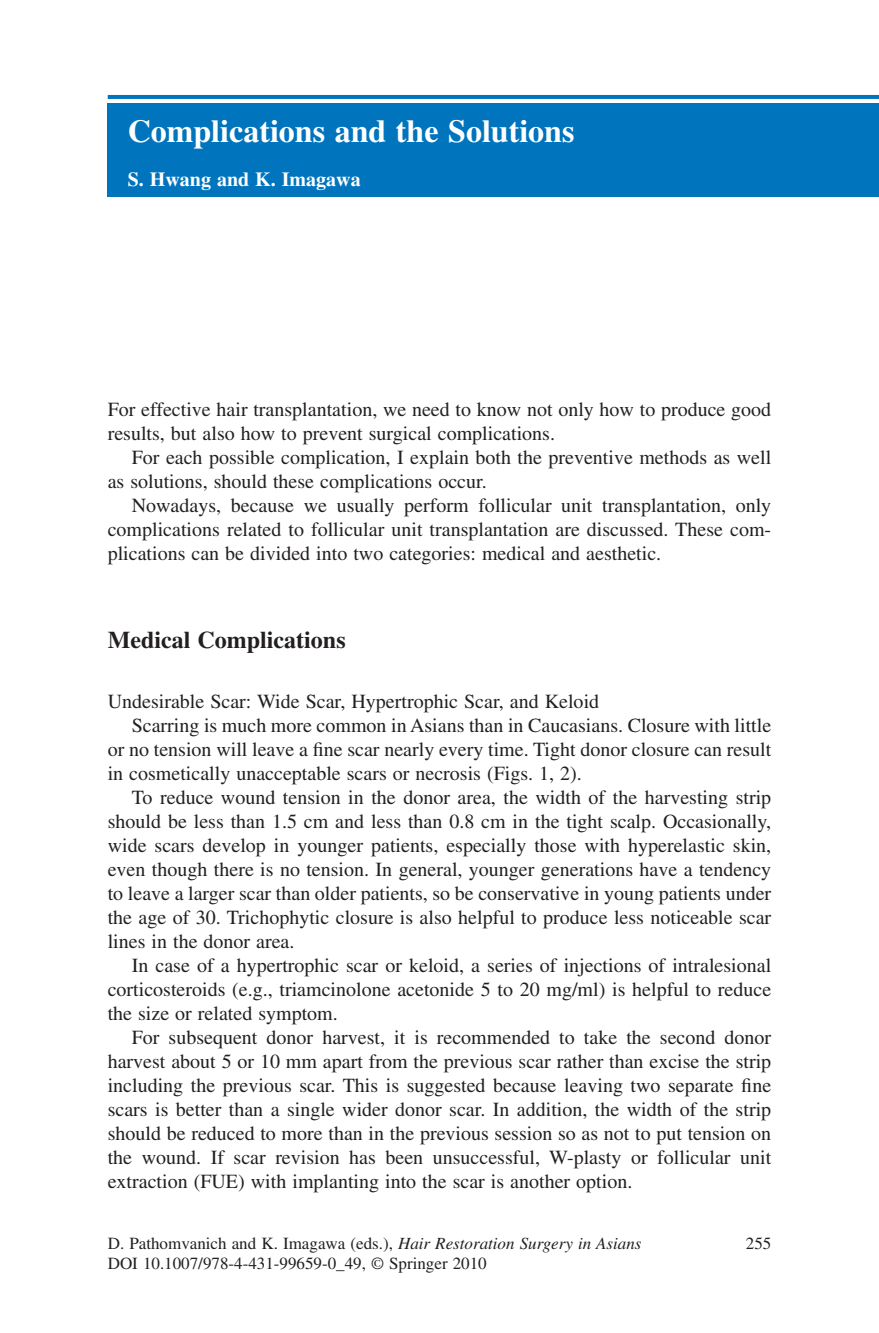
<style>
.page{position:relative;width:879px;height:1333px;background:#fff}
.page>*{position:absolute;margin:0;border:0;box-sizing:border-box;transform-origin:0 0}
.t1{font:700 32px "Times";color:#fff}
.t2{font:700 24px "Times";color:#231f20}
.t3{font:20px/24px "Times";color:#231f20}
.t4{font:700 20px "Times";color:#fff}
.t5{font:17px "Times";color:#231f20}
.s1{font-style:italic}
</style>
<div class="page">
<div style="left:108px;top:103px;width:771px;height:94px;background:#0075be"></div>
<hr style="left:108px;top:95px;width:771px;height:4px;background:#0075be">
<h1 class="t1" style="left:128px;top:119px;width:448px">Complications and the Solutions</h1>
<p class="t4" style="left:128px;top:172px;width:234px">S. Hwang and K. Imagawa</p>
<p class="t3" style="left:108px;top:399px;width:665px">For effective hair transplantation, we need to know not only how to produce good results, but also how to prevent surgical complications.</p>
<p class="t3" style="left:108px;top:447px;width:665px;text-indent:24px">For each possible complication, I explain both the preventive methods as well as solutions, should these complications occur.</p>
<p class="t3" style="left:108px;top:495px;width:665px;text-align:justify;text-indent:24px">Nowadays, because we usually perform follicular unit transplantation, only complications related to follicular unit transplantation are discussed. These com&shy;plications can be divided into two categories: medical and aesthetic.</p>
<p class="t2" style="left:108px;top:631px;width:239px">Medical Complications</p>
<p class="t3" style="left:108px;top:691px;width:493px">Undesirable Scar: Wide Scar, Hypertrophic Scar, and Keloid</p>
<p class="t3" style="left:132px;top:715px;width:641px">Scarring is much more common in Asians than in Caucasians. Closure with little</p>
<p class="t3" style="left:108px;top:739px;width:665px">or no tension will leave a fine scar nearly every time. Tight donor closure can result</p>
<p class="t3" style="left:108px;top:763px;width:476px">in cosmetically unacceptable scars or necrosis (Figs. 1, 2).</p>
<p class="t3" style="left:132px;top:787px;width:641px">To reduce wound tension in the donor area, the width of the harvesting strip</p>
<p class="t3" style="left:108px;top:811px;width:665px">should be less than 1.5 cm and less than 0.8 cm in the tight scalp. Occasionally,</p>
<p class="t3" style="left:108px;top:835px;width:665px">wide scars develop in younger patients, especially those with hyperelastic skin,</p>
<p class="t3" style="left:108px;top:859px;width:665px">even though there is no tension. In general, younger generations have a tendency</p>
<p class="t3" style="left:108px;top:883px;width:665px">to leave a larger scar than older patients, so be conservative in young patients under</p>
<p class="t3" style="left:108px;top:907px;width:665px">the age of 30. Trichophytic closure is also helpful to produce less noticeable scar</p>
<p class="t3" style="left:108px;top:931px;width:188px">lines in the donor area.</p>
<p class="t3" style="left:132px;top:955px;width:641px">In case of a hypertrophic scar or keloid, a series of injections of intralesional</p>
<p class="t3" style="left:108px;top:979px;width:665px">corticosteroids (e.g., triamcinolone acetonide 5 to 20 mg/ml) is helpful to reduce</p>
<p class="t3" style="left:108px;top:1003px;width:232px">the size or related symptom.</p>
<p class="t3" style="left:132px;top:1027px;width:641px">For subsequent donor harvest, it is recommended to take the second donor</p>
<p class="t3" style="left:108px;top:1051px;width:665px">harvest about 5 or 10 mm apart from the previous scar rather than excise the strip</p>
<p class="t3" style="left:108px;top:1075px;width:665px">including the previous scar. This is suggested because leaving two separate fine</p>
<p class="t3" style="left:108px;top:1099px;width:665px">scars is better than a single wider donor scar. In addition, the width of the strip</p>
<p class="t3" style="left:108px;top:1123px;width:665px">should be reduced to more than in the previous session so as not to put tension on</p>
<p class="t3" style="left:108px;top:1147px;width:665px">the wound. If scar revision has been unsuccessful, W-plasty or follicular unit</p>
<p class="t3" style="left:108px;top:1171px;width:526px">extraction (FUE) with implanting into the scar is another option.</p>
<p class="t5" style="left:108px;top:1236px;width:535px">D. Pathomvanich and K. Imagawa (eds.), <span class="s1">Hair Restoration Surgery in Asians</span></p>
<p class="t5" style="left:746px;top:1236px;width:27px">255</p>
<p class="t5" style="left:108px;top:1256px;width:380px">DOI 10.1007/978-4-431-99659-0_49, © Springer 2010</p>
</div>
